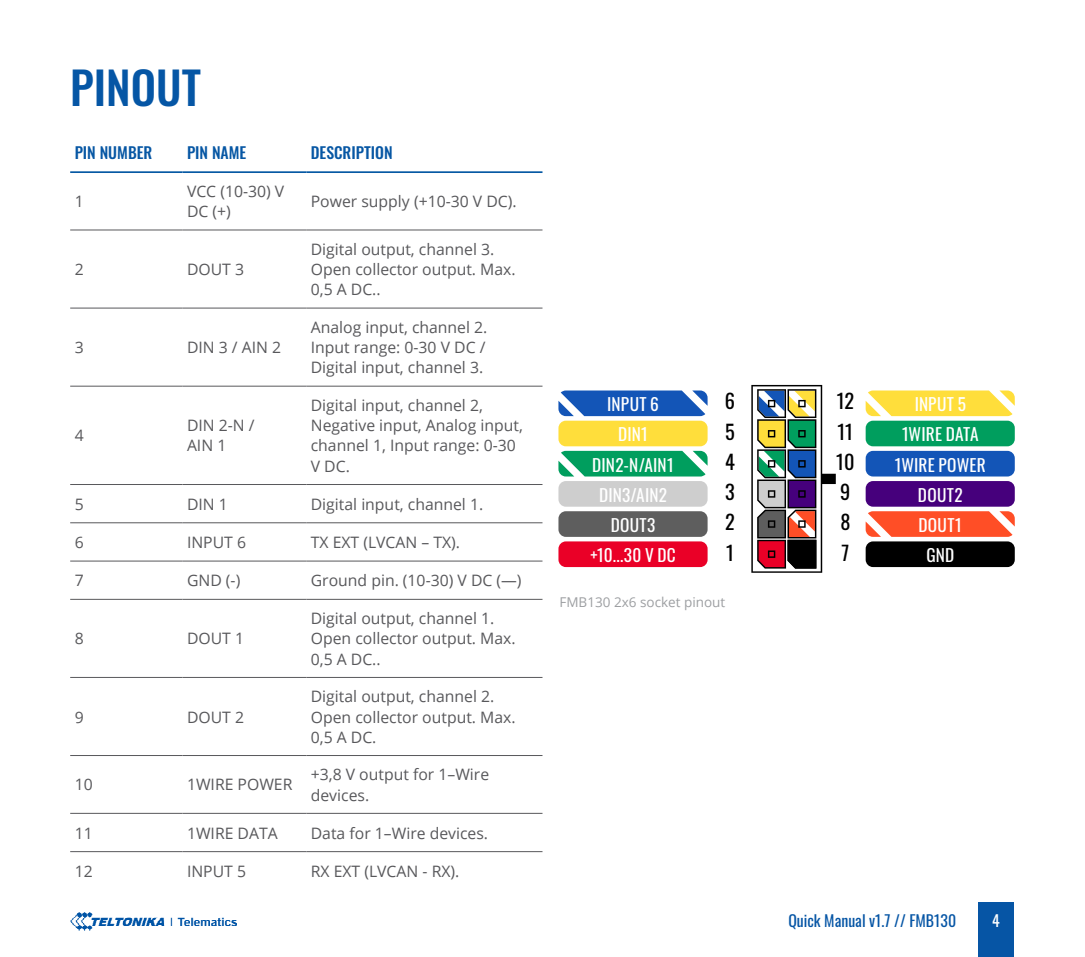
<style>
.page{position:relative;width:1085px;height:957px;background:#fff}
.page>*{position:absolute;margin:0;border:0;box-sizing:border-box;transform-origin:0 0}
.Heading_1{font:500 45px "Oswald";color:#0556a5}
.t1{font:20.03px/30.2px "Oswald";color:#000}
.t2{font:17.1px/30.2px "Oswald";letter-spacing:.015em;color:#fff;text-align:center}
.table_text{font:15.75px/20.2px "Open Sans";color:#58585b}
.Normal_paragraph{font:500 15.75px "Oswald";color:#0757a4}
.t3{font:15.75px "Oswald";color:#0655a5}
.t4{font:15.75px "Oswald";color:#fff}
.note{font:13.5px "Open Sans";color:#9d9fa2}
</style>
<div class="page">
<div style="left:978px;top:902px;width:35px;height:55px;background:#0655a5"></div>
<img style="left:70px;top:912px;width:167px;height:19px">
<hr style="left:306px;top:230px;width:236px;height:1px;background:#58585b">
<hr style="left:306px;top:308px;width:236px;height:1px;background:#58585b">
<hr style="left:306px;top:386px;width:236px;height:1px;background:#58585b">
<hr style="left:306px;top:484px;width:236px;height:1px;background:#58585b">
<hr style="left:306px;top:522px;width:236px;height:1px;background:#58585b">
<hr style="left:306px;top:561px;width:236px;height:1px;background:#58585b">
<hr style="left:306px;top:599px;width:236px;height:1px;background:#58585b">
<hr style="left:306px;top:677px;width:236px;height:1px;background:#58585b">
<hr style="left:306px;top:755px;width:236px;height:1px;background:#58585b">
<hr style="left:306px;top:813px;width:236px;height:1px;background:#58585b">
<hr style="left:306px;top:851px;width:236px;height:1px;background:#58585b">
<hr style="left:70px;top:230px;width:112px;height:1px;background:#58585b">
<hr style="left:70px;top:308px;width:112px;height:1px;background:#58585b">
<hr style="left:70px;top:386px;width:112px;height:1px;background:#58585b">
<hr style="left:182px;top:386px;width:124px;height:1px;background:#58585b">
<hr style="left:70px;top:484px;width:112px;height:1px;background:#58585b">
<hr style="left:182px;top:484px;width:124px;height:1px;background:#58585b">
<hr style="left:70px;top:522px;width:112px;height:1px;background:#58585b">
<hr style="left:182px;top:522px;width:124px;height:1px;background:#58585b">
<hr style="left:70px;top:561px;width:112px;height:1px;background:#58585b">
<hr style="left:182px;top:561px;width:124px;height:1px;background:#58585b">
<hr style="left:70px;top:599px;width:112px;height:1px;background:#58585b">
<hr style="left:182px;top:599px;width:124px;height:1px;background:#58585b">
<hr style="left:70px;top:677px;width:112px;height:1px;background:#58585b">
<hr style="left:182px;top:677px;width:124px;height:1px;background:#58585b">
<hr style="left:182px;top:230px;width:124px;height:1px;background:#58585b">
<hr style="left:182px;top:308px;width:124px;height:1px;background:#58585b">
<hr style="left:70px;top:813px;width:112px;height:1px;background:#58585b">
<hr style="left:182px;top:813px;width:124px;height:1px;background:#58585b">
<hr style="left:70px;top:851px;width:112px;height:1px;background:#58585b">
<hr style="left:182px;top:851px;width:124px;height:1px;background:#58585b">
<hr style="left:70px;top:755px;width:112px;height:1px;background:#58585b">
<hr style="left:182px;top:755px;width:124px;height:1px;background:#58585b">
<hr style="left:70px;top:171px;width:112px;height:2px;background:#0659a4">
<hr style="left:182px;top:171px;width:124px;height:2px;background:#0659a4">
<hr style="left:306px;top:171px;width:236px;height:2px;background:#0659a4">
<div style="left:865px;top:481px;width:149px;height:26px;background:#46007c;border-radius:7px"></div>
<div style="left:865px;top:451px;width:149px;height:25px;background:#1355b7;border-radius:7px"></div>
<div style="left:865px;top:421px;width:149px;height:25px;background:#009e5e;border-radius:7px"></div>
<div style="left:865px;top:541px;width:149px;height:26px;background:#000;border-radius:7px"></div>
<svg style="left:865px;top:511px;width:149px;height:26px;background:#ff6543"></svg>
<svg style="left:865px;top:390px;width:149px;height:26px;background:#ffe256"></svg>
<div style="left:558px;top:481px;width:149px;height:26px;background:#cecece;border-radius:7px"></div>
<svg style="left:558px;top:451px;width:149px;height:25px;background:#1fa971"></svg>
<div style="left:558px;top:421px;width:149px;height:25px;background:#ffde3b;border-radius:7px"></div>
<div style="left:558px;top:511px;width:149px;height:26px;background:#5e5e5e;border-radius:7px"></div>
<div style="left:558px;top:541px;width:149px;height:26px;background:#ea0027;border-radius:7px"></div>
<svg style="left:558px;top:390px;width:149px;height:26px;background:#336cc1"></svg>
<div style="left:821px;top:474px;width:14px;height:10px;background:#000"></div>
<svg style="left:751px;top:385px;width:71px;height:188px"></svg>
<p class="Heading_1" style="left:70px;top:64px;width:132px">PINOUT</p>
<p class="Normal_paragraph" style="left:75px;top:145px;width:79px">PIN NUMBER</p>
<p class="Normal_paragraph" style="left:187px;top:145px;width:61px">PIN NAME</p>
<p class="Normal_paragraph" style="left:311px;top:145px;width:83px">DESCRIPTION</p>
<p class="table_text" style="left:187px;top:181px;width:99px">VCC (10-30 V)</p>
<p class="table_text" style="left:75px;top:191px;width:11px">1</p>
<p class="table_text" style="left:311px;top:191px;width:207px">Power supply (+10-30 V DC .(</p>
<p class="table_text" style="left:187px;top:201px;width:45px">D C )+(</p>
<p class="table_text" style="left:75px;top:259px;width:11px">2</p>
<p class="table_text" style="left:187px;top:259px;width:59px">DOUT 3</p>
<p class="table_text" style="left:311px;top:238px;width:206px">Digital output, channel 3.<br>Open collector output. Max.<br>0,5 A DC..</p>
<p class="table_text" style="left:75px;top:337px;width:11px">3</p>
<p class="table_text" style="left:187px;top:337px;width:96px">DIN /3 AIN 2</p>
<p class="table_text" style="left:311px;top:317px;width:178px;text-align:justify">Analog input, channel 2.<br>Input range: 0-30 V DC / Digital input, channel 3.</p>
<p class="table_text" style="left:75px;top:425px;width:11px">4</p>
<p class="table_text" style="left:75px;top:493px;width:11px">5</p>
<p class="table_text" style="left:187px;top:415px;width:69px">DIN 2-N /</p>
<p class="table_text" style="left:187px;top:435px;width:41px">AIN 1</p>
<p class="table_text" style="left:187px;top:493px;width:42px">DIN 1</p>
<p class="table_text" style="left:311px;top:395px;width:213px">Digital input, channel 2,<br>Negative input, Analog input, channel 1, Input range: 0-30<br>V DC.</p>
<p class="table_text" style="left:311px;top:493px;width:174px">Digital input, channel 1.</p>
<p class="table_text" style="left:75px;top:532px;width:11px">6</p>
<p class="table_text" style="left:187px;top:532px;width:61px">INPUT 6</p>
<p class="table_text" style="left:311px;top:532px;width:151px">TX EXT (LVCAN – TX .(</p>
<p class="table_text" style="left:75px;top:570px;width:11px">7</p>
<p class="table_text" style="left:187px;top:570px;width:55px">GND )-(</p>
<p class="table_text" style="left:311px;top:570px;width:212px">Ground pin (. 10-30 V) D C ―) (</p>
<p class="table_text" style="left:75px;top:628px;width:11px">8</p>
<p class="table_text" style="left:187px;top:628px;width:59px">DOUT 1</p>
<p class="table_text" style="left:311px;top:608px;width:206px">Digital output, channel 1.<br>Open collector output. Max.<br>0,5 A DC..</p>
<p class="table_text" style="left:75px;top:706px;width:11px">9</p>
<p class="table_text" style="left:75px;top:774px;width:20px">10</p>
<p class="table_text" style="left:75px;top:822px;width:20px">11</p>
<p class="table_text" style="left:187px;top:706px;width:59px">DOUT 2</p>
<p class="table_text" style="left:187px;top:774px;width:107px">1WIRE POWER</p>
<p class="table_text" style="left:187px;top:822px;width:92px">1WIRE DATA</p>
<p class="table_text" style="left:311px;top:686px;width:206px">Digital output, channel 2.<br>Open collector output. Max.<br>0,5 A DC.</p>
<p class="table_text" style="left:311px;top:764px;width:180px">+3,8 V output for –1 Wire</p>
<p class="table_text" style="left:311px;top:784px;width:60px">devices.</p>
<p class="table_text" style="left:311px;top:822px;width:179px">Data for –1 Wire devices.</p>
<p class="table_text" style="left:75px;top:860px;width:20px">12</p>
<p class="table_text" style="left:187px;top:860px;width:61px">INPUT 5</p>
<p class="table_text" style="left:311px;top:860px;width:150px">RX EXT (LVCAN - RX .(</p>
<p class="t2" style="left:607px;top:387px;width:53px">INPUT 6</p>
<p class="t2" style="left:618px;top:418px;width:31px">DIN1</p>
<p class="t2" style="left:592px;top:448px;width:83px">DIN2- /N AIN1</p>
<p class="t2" style="left:599px;top:478px;width:70px">DIN3/AIN2</p>
<p class="t2" style="left:590px;top:508px;width:87px">DOUT3 +10...30 V DC</p>
<p class="t1" style="left:724px;top:384px;width:12px">6</p>
<p class="t1" style="left:725px;top:414px;width:11px">5</p>
<p class="t1" style="left:725px;top:445px;width:11px;text-align:justify">4<br>3<br>2<br>1</p>
<p class="note" style="left:559px;top:593px;width:167px">FMB130 6x2 socket pinout</p>
<p class="t1" style="left:836px;top:384px;width:19px">12</p>
<p class="t2" style="left:914px;top:387px;width:53px">INPUT 5</p>
<p class="t1" style="left:837px;top:414px;width:17px">11</p>
<p class="t2" style="left:901px;top:418px;width:78px">1WIRE DATA</p>
<p class="t1" style="left:836px;top:445px;width:20px">10<br>9<br>8<br>7</p>
<p class="t2" style="left:894px;top:448px;width:93px">1WIRE POWER</p>
<p class="t2" style="left:917px;top:478px;width:46px">DOUT2</p>
<p class="t2" style="left:918px;top:508px;width:45px">DOUT1</p>
<p class="t2" style="left:926px;top:538px;width:29px">GND</p>
<p class="t3" style="left:788px;top:906px;width:169px">Quick Manual v1.7 // FMB130</p>
<p class="t4" style="left:991px;top:906px;width:9px">4</p>
</div>
